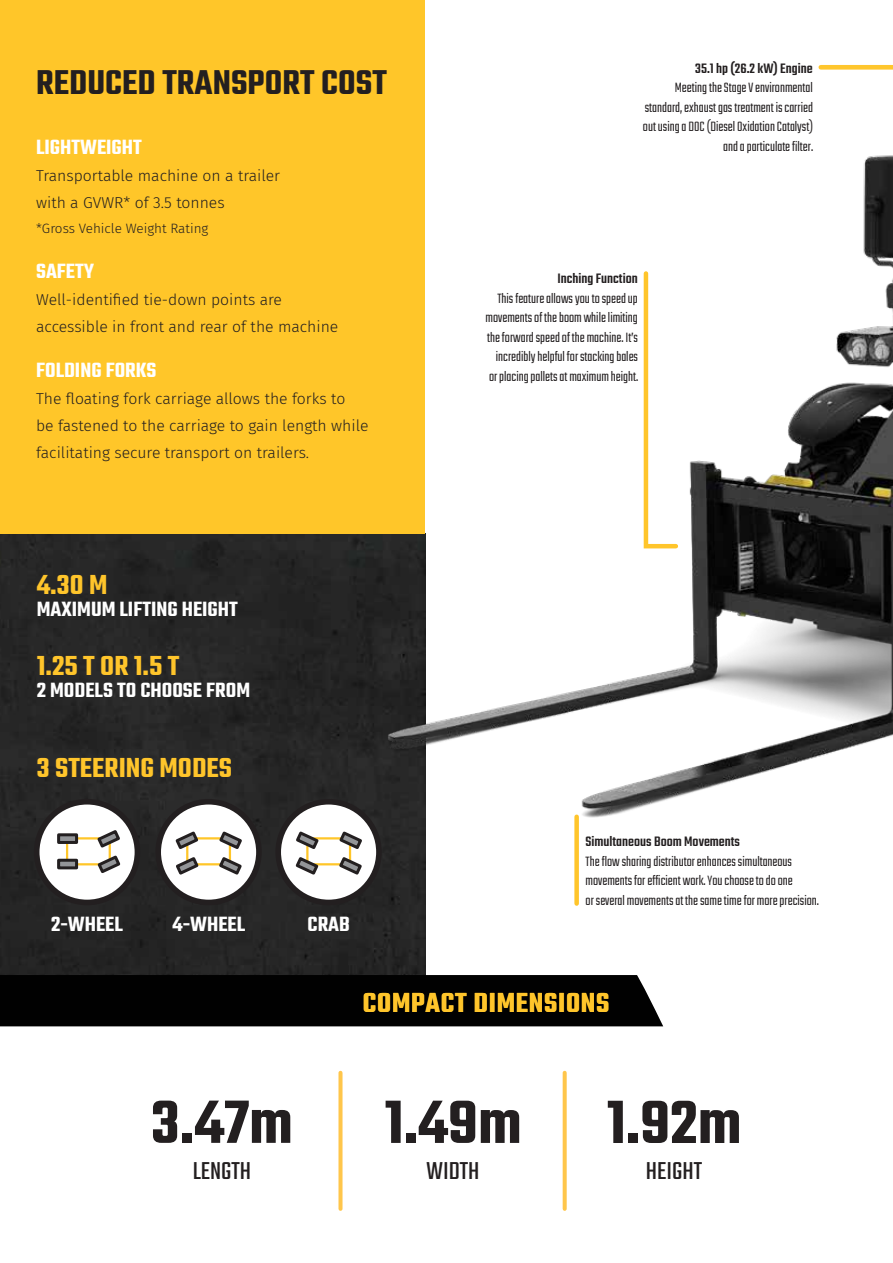
<style>
.page{position:relative;width:893px;height:1263px;background:#fff}
.page>*{position:absolute;margin:0;border:0;box-sizing:border-box;transform-origin:0 0}
.t1{font:600 66.45px "Teko";color:#231f20}
.t2{font:600 37.5px "Teko";color:#231f20}
.t3{font:600 30px "Teko";letter-spacing:.025em;color:#ffc52b}
.t4{font:600 30px "Teko";color:#ffc52b}
.t5{font:27px "Teko";color:#231f20}
.t6{font:600 22.5px "Teko";color:#fff}
.t7{font:300 15.75px/27px "Fira Sans";color:#231f20}
.t8{font:300 15px/19.5px "Teko";color:#231f20;text-align:right}
.t9{font:500 15px "Teko";color:#231f20}
.t10{font:300 13.5px "Fira Sans";color:#231f20}
</style>
<div class="page">
<div style="left:0;top:534px;width:425px;height:441px;background:#262626"></div>
<div style="left:0;top:0;width:425px;height:534px;background:#ffc629"></div>
<div style="left:0;top:975px;width:663px;height:51px;background:#010101"></div>
<svg style="left:338px;top:1073px;width:4px;height:136px"></svg>
<svg style="left:563px;top:1073px;width:4px;height:136px"></svg>
<img style="left:327px;top:311px;width:566px;height:574px">
<svg style="left:818px;top:65px;width:75px;height:246px"></svg>
<svg style="left:641px;top:271px;width:39px;height:280px"></svg>
<div style="left:37px;top:802px;width:100px;height:100px;background:#fff;border-radius:50%"></div>
<div style="left:34px;top:799px;width:106px;height:106px;border:6px solid #231f20;border-radius:50%"></div>
<div style="left:66px;top:837px;width:45px;height:28px;border:2px solid #ffc629"></div>
<div style="left:59px;top:835px;width:18px;height:7px;background:#939598"></div>
<div style="left:57px;top:833px;width:21px;height:11px;border:3px solid #231f20"></div>
<div style="left:59px;top:860px;width:18px;height:8px;background:#939598"></div>
<div style="left:57px;top:859px;width:21px;height:10px;border:3px solid #231f20"></div>
<svg style="left:95px;top:830px;width:26px;height:43px"></svg>
<div style="left:158px;top:802px;width:101px;height:100px;background:#fff;border-radius:50%"></div>
<div style="left:155px;top:799px;width:107px;height:106px;border:6px solid #231f20;border-radius:50%"></div>
<div style="left:186px;top:837px;width:45px;height:28px;border:2px solid #ffc629"></div>
<svg style="left:175px;top:831px;width:26px;height:44px"></svg>
<svg style="left:217px;top:831px;width:25px;height:44px"></svg>
<div style="left:278px;top:802px;width:101px;height:100px;background:#fff;border-radius:50%"></div>
<div style="left:275px;top:799px;width:107px;height:106px;border:6px solid #231f20;border-radius:50%"></div>
<div style="left:306px;top:837px;width:45px;height:28px;border:2px solid #ffc629"></div>
<svg style="left:337px;top:831px;width:25px;height:44px"></svg>
<svg style="left:295px;top:831px;width:26px;height:44px"></svg>
<div style="left:574px;top:817px;width:5px;height:86px;background:#ffc52b"></div>
<h2 class="t2" style="left:36px;top:59px;width:352px">REDUCED TRANSPORT COST</h2>
<h3 class="t6" style="left:36px;top:133px;width:107px">LIGHTWEIGHT</h3>
<p class="t7" style="left:36px;top:162px;width:245px">Transportable machine on a trailer with a GVWR* of 3.5 tonnes</p>
<p class="t10" style="left:36px;top:219px;width:174px">*Gross Vehicle Weight Rating</p>
<h3 class="t6" style="left:36px;top:258px;width:60px">SAFETY</h3>
<p class="t7" style="left:36px;top:286px;width:304px">Well-identified tie-down points are accessible in front and rear of the machine</p>
<h3 class="t6" style="left:36px;top:357px;width:122px">FOLDING FORKS</h3>
<p class="t7" style="left:36px;top:385px;width:334px">The floating fork carriage allows the forks to<br>be fastened to the carriage to gain length while facilitating secure transport on trailers.</p>
<h3 class="t3" style="left:37px;top:566px;width:72px">4.30 M</h3>
<h3 class="t6" style="left:37px;top:595px;width:203px">MAXIMUM LIFTING HEIGHT</h3>
<h3 class="t3" style="left:37px;top:647px;width:144px">1.25 T OR 1.5 T</h3>
<h3 class="t6" style="left:37px;top:676px;width:215px">2 MODELS TO CHOOSE FROM</h3>
<h3 class="t4" style="left:37px;top:749px;width:197px">3 STEERING MODES</h3>
<h3 class="t6" style="left:51px;top:910px;width:73px">2-WHEEL</h3>
<h3 class="t6" style="left:173px;top:910px;width:74px">4-WHEEL</h3>
<h3 class="t6" style="left:308px;top:910px;width:44px">CRAB</h3>
<p class="t9" style="left:695px;top:59px;width:119px">35.1 hp (26.2 kW) Engine</p>
<p class="t8" style="left:643px;top:79px;width:172px">Meeting the Stage V environmental standard, exhaust gas treatment is carried out using a DOC (Diesel Oxidation Catalyst) and a particulate filter.</p>
<p class="t9" style="left:557px;top:270px;width:82px">Inching Function</p>
<p class="t8" style="left:486px;top:289px;width:154px">This feature allows you to speed up movements of the boom while limiting the forward speed of the machine. It’s incredibly helpful for stacking bales or placing pallets at maximum height.</p>
<p class="t9" style="left:586px;top:833px;width:156px">Simultaneous Boom Movements</p>
<p class="t8" style="left:586px;top:852px;width:235px;text-align:left">The flow sharing distributor enhances simultaneous movements for efficient work. You choose to do one<br>or several movements at the same time for more precision.</p>
<h3 class="t3" style="left:363px;top:984px;width:248px">COMPACT DIMENSIONS</h3>
<h1 class="t1" style="left:151px;top:1082px;width:143px">3.47m</h1>
<h1 class="t1" style="left:384px;top:1082px;width:139px">1.49m</h1>
<h1 class="t1" style="left:606px;top:1082px;width:136px">1.92m</h1>
<h3 class="t5" style="left:193px;top:1155px;width:60px">LENGTH</h3>
<h3 class="t5" style="left:427px;top:1156px;width:54px">WIDTH</h3>
<h3 class="t5" style="left:646px;top:1156px;width:58px">HEIGHT</h3>
</div>
